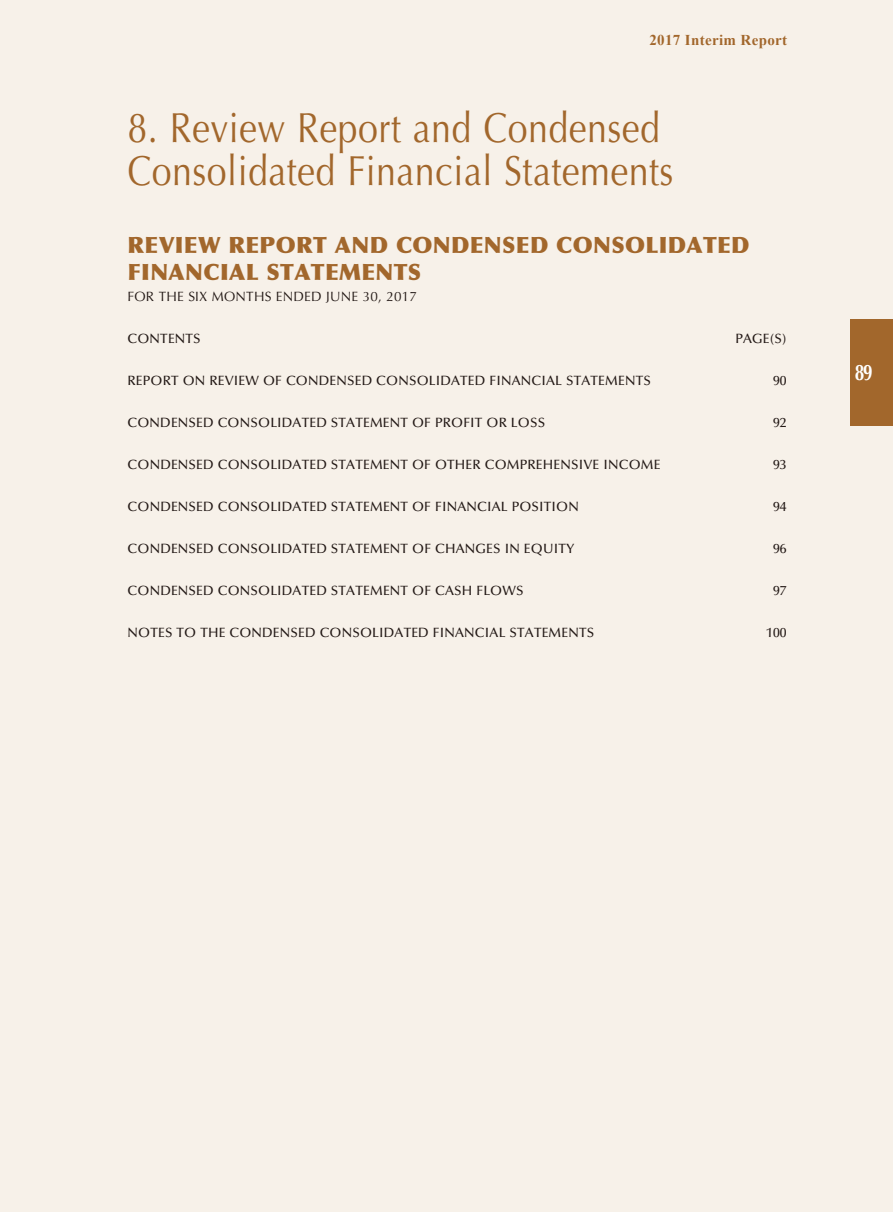
<style>
.page{position:relative;width:893px;height:1212px;background:#f7f1e9}
.page>*{position:absolute;margin:0;border:0;box-sizing:border-box;transform-origin:0 0}
.t1{font:42px/43.5px "Optima";letter-spacing:.015em;color:#a2672c;scale:.85 1}
.t2{font:900 22.5px/27px "Optima";letter-spacing:.015em;color:#a2672c}
.t3{font:700 22.5px "Optima";color:#fff;scale:.77 1}
.t4{font:700 15px "Times New Roman";letter-spacing:.025em;color:#a2672c}
.t5{font:500 13.5px "Optima";letter-spacing:.015em;color:#231916}
.t6{font:13.5px "Optima";letter-spacing:.015em;color:#231916}
</style>
<div class="page">
<div style="left:850px;top:319px;width:43px;height:106px;background:#a2672c"></div>
<p class="t4" style="left:649px;top:30px;width:139px">2017 Interim Report</p>
<h1 class="t1" style="left:128px;top:106px;width:644px">8. Review Report and Condensed<br>Consolidated Financial Statements</h1>
<h2 class="t2" style="left:128px;top:232px;width:624px">REVIEW REPORT AND CONDENSED CONSOLIDATED<br>FINANCIAL STATEMENTS</h2>
<p class="t6" style="left:128px;top:289px;width:291px">FOR THE SIX MONTHS ENDED JUNE 30, 2017</p>
<p class="t5" style="left:128px;top:331px;width:75px">CONTENTS</p>
<p class="t5" style="left:735px;top:331px;width:53px">PAGE(S)</p>
<p class="t5" style="left:128px;top:373px;width:525px">REPORT ON REVIEW OF CONDENSED CONSOLIDATED FINANCIAL STATEMENTS</p>
<p class="t5" style="left:773px;top:373px;width:15px">90</p>
<p class="t5" style="left:128px;top:415px;width:419px">CONDENSED CONSOLIDATED STATEMENT OF PROFIT OR LOSS</p>
<p class="t5" style="left:773px;top:415px;width:15px">92</p>
<p class="t5" style="left:128px;top:457px;width:534px">CONDENSED CONSOLIDATED STATEMENT OF OTHER COMPREHENSIVE INCOME</p>
<p class="t5" style="left:773px;top:457px;width:15px">93</p>
<p class="t5" style="left:128px;top:499px;width:453px">CONDENSED CONSOLIDATED STATEMENT OF FINANCIAL POSITION</p>
<p class="t5" style="left:773px;top:499px;width:15px">94</p>
<p class="t5" style="left:128px;top:541px;width:448px">CONDENSED CONSOLIDATED STATEMENT OF CHANGES IN EQUITY</p>
<p class="t5" style="left:773px;top:541px;width:15px">96</p>
<p class="t5" style="left:128px;top:583px;width:398px">CONDENSED CONSOLIDATED STATEMENT OF CASH FLOWS</p>
<p class="t5" style="left:773px;top:583px;width:15px">97</p>
<p class="t5" style="left:128px;top:625px;width:468px">NOTES TO THE CONDENSED CONSOLIDATED FINANCIAL STATEMENTS</p>
<p class="t5" style="left:766px;top:625px;width:22px">100</p>
<h2 class="t3" style="left:855px;top:359px;width:25px">89</h2>
</div>
